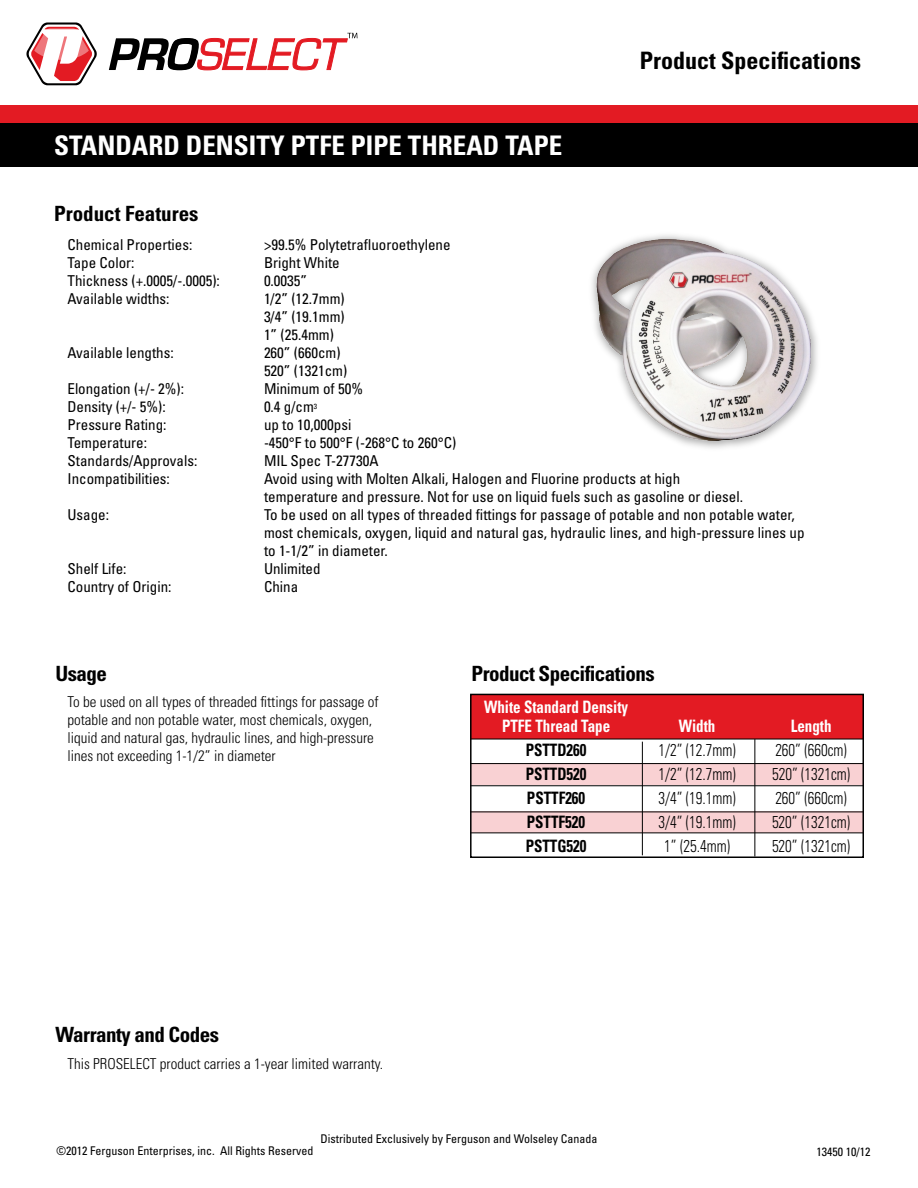
<style>
.page{position:relative;width:918px;height:1188px;background:#fff}
.page>*{position:absolute;margin:0;border:0;box-sizing:border-box;transform-origin:0 0}
.t1{font:700 condensed 27px "Univers LT Std";color:#fff}
.t2{font:700 condensed 24px "Univers LT Std";color:#000}
.t3{font:700 condensed 21px "Univers LT Std";letter-spacing:-.025em;color:#000}
.t4{font:700 condensed 21px "Univers LT Std";color:#000}
.t5{font:300 condensed 17.1px "Univers LT Std";color:#000;scale:.88 1}
.t6{font:700 condensed 17.1px/18.8px "Univers LT Std";color:#fff;text-align:center;scale:.88 1}
.t7{font:700 condensed 17.1px "Univers LT Std";color:#000;scale:.88 1}
.t8{font:condensed 15px/18px "Univers LT Std";color:#000}
.t9{font:300 condensed 15px/18px "Univers LT Std";color:#000}
.t10{font:condensed 12px "Univers LT Std";color:#000}
</style>
<div class="page">
<svg style="left:109px;top:33px;width:248px;height:38px"></svg>
<svg style="left:26px;top:22px;width:71px;height:63px"></svg>
<div style="left:0;top:106px;width:918px;height:18px;background:#e31b23"></div>
<div style="left:0;top:123px;width:918px;height:44px;background:#000"></div>
<div style="left:470px;top:695px;width:393px;height:44px;background:#e31b23"></div>
<div style="left:471px;top:764px;width:393px;height:21px;background:#f9d1d3"></div>
<div style="left:471px;top:812px;width:393px;height:21px;background:#f9d1d3"></div>
<div style="left:470px;top:694px;width:394px;height:164px;border:2px solid #000"></div>
<hr style="left:470px;top:763px;width:394px;height:1px;background:#000">
<hr style="left:470px;top:739px;width:394px;height:1px;background:#000">
<hr style="left:470px;top:785px;width:394px;height:1px;background:#000">
<hr style="left:470px;top:832px;width:394px;height:1px;background:#000">
<hr style="left:470px;top:812px;width:394px;height:1px;background:#000">
<hr style="left:642px;top:742px;width:1px;height:113px;background:#000">
<hr style="left:754px;top:739px;width:1px;height:117px;background:#000">
<img style="left:592px;top:235px;width:225px;height:213px">
<h1 class="t1" style="left:54px;top:128px;width:510px">STANDARD DENSITY PTFE PIPE THREAD TAPE</h1>
<h3 class="t4" style="left:54px;top:201px;width:146px">Product Features</h3>
<h2 class="t2" style="left:640px;top:45px;width:223px">Product Specifications</h2>
<p class="t8" style="left:68px;top:236px;width:126px">Chemical Properties:</p>
<p class="t8" style="left:264px;top:236px;width:188px">&gt;99.5% Polytetrafluoroethylene</p>
<p class="t8" style="left:68px;top:254px;width:69px">Tape Color:</p>
<p class="t8" style="left:264px;top:254px;width:77px">Bright White</p>
<p class="t8" style="left:68px;top:272px;width:154px">Thickness (+.0005/-.0005):</p>
<p class="t8" style="left:264px;top:272px;width:45px">0.0035”</p>
<p class="t8" style="left:68px;top:290px;width:104px">Available widths:</p>
<p class="t8" style="left:264px;top:290px;width:82px;text-align:justify">1/2” (12.7mm)<br>3/4” (19.1mm)<br>1” (25.4mm)</p>
<p class="t8" style="left:68px;top:344px;width:108px">Available lengths:</p>
<p class="t8" style="left:264px;top:344px;width:85px">260” (660cm)<br>520” (1321cm)</p>
<p class="t8" style="left:68px;top:380px;width:118px">Elongation (+/- 2%):</p>
<p class="t8" style="left:264px;top:380px;width:101px">Minimum of 50%</p>
<p class="t8" style="left:68px;top:398px;width:100px">Density (+/- 5%):</p>
<p class="t8" style="left:264px;top:398px;width:55px">0.4 g/cm<sup>3</sup></p>
<p class="t8" style="left:68px;top:416px;width:101px">Pressure Rating:</p>
<p class="t8" style="left:264px;top:416px;width:89px">up to 10,000psi</p>
<p class="t8" style="left:68px;top:434px;width:81px">Temperature:</p>
<p class="t8" style="left:264px;top:434px;width:194px">-450°F to 500°F (-268°C to 260°C)</p>
<p class="t8" style="left:68px;top:452px;width:131px">Standards/Approvals:</p>
<p class="t8" style="left:264px;top:452px;width:116px">MIL Spec T-27730A</p>
<p class="t8" style="left:68px;top:470px;width:104px">Incompatibilities:</p>
<p class="t8" style="left:264px;top:470px;width:481px">Avoid using with Molten Alkali, Halogen and Fluorine products at high temperature and pressure. Not for use on liquid fuels such as gasoline or diesel.</p>
<p class="t8" style="left:68px;top:506px;width:43px">Usage:</p>
<p class="t8" style="left:264px;top:506px;width:542px">To be used on all types of threaded fittings for passage of potable and non potable water, most chemicals, oxygen, liquid and natural gas, hydraulic lines, and high-pressure lines up to 1-1/2” in diameter.</p>
<p class="t8" style="left:68px;top:560px;width:61px">Shelf Life:</p>
<p class="t8" style="left:264px;top:560px;width:58px">Unlimited</p>
<p class="t8" style="left:68px;top:578px;width:106px">Country of Origin:</p>
<p class="t8" style="left:264px;top:578px;width:36px">China</p>
<h3 class="t3" style="left:55px;top:661px;width:53px">Usage</h3>
<h3 class="t3" style="left:472px;top:661px;width:185px">Product Specifications</h3>
<p class="t9" style="left:68px;top:693px;width:313px">To be used on all types of threaded fittings for passage of potable and non potable water, most chemicals, oxygen, liquid and natural gas, hydraulic lines, and high-pressure lines not exceeding 1-1/2” in diameter</p>
<h3 class="t3" style="left:55px;top:1022px;width:165px">Warranty and Codes</h3>
<p class="t9" style="left:68px;top:1055px;width:317px">This PROSELECT product carries a 1-year limited warranty.</p>
<p class="t6" style="left:484px;top:697px;width:165px">White Standard Density<br>PTFE Thread Tape</p>
<p class="t6" style="left:679px;top:716px;width:43px">Width</p>
<p class="t6" style="left:791px;top:716px;width:48px">Length</p>
<p class="t7" style="left:526px;top:739px;width:71px">PSTTD260</p>
<p class="t5" style="left:658px;top:739px;width:90px">1/2” (12.7mm)</p>
<p class="t5" style="left:775px;top:739px;width:83px">260” (660cm)</p>
<p class="t7" style="left:526px;top:763px;width:71px">PSTTD520</p>
<p class="t5" style="left:658px;top:763px;width:90px">1/2” (12.7mm)</p>
<p class="t5" style="left:772px;top:763px;width:90px">520” (1321cm)</p>
<p class="t7" style="left:527px;top:787px;width:68px">PSTTF260</p>
<p class="t5" style="left:658px;top:787px;width:90px">3/4” (19.1mm)</p>
<p class="t5" style="left:775px;top:787px;width:83px">260” (660cm)</p>
<p class="t7" style="left:527px;top:811px;width:68px">PSTTF520</p>
<p class="t5" style="left:658px;top:812px;width:90px">3/4” (19.1mm)</p>
<p class="t5" style="left:772px;top:812px;width:90px">520” (1321cm)</p>
<p class="t7" style="left:526px;top:835px;width:71px">PSTTG520</p>
<p class="t5" style="left:664px;top:836px;width:76px">1” (25.4mm)</p>
<p class="t5" style="left:772px;top:836px;width:90px">520” (1321cm)</p>
<p class="t10" style="left:57px;top:1143px;width:258px">©2012 Ferguson Enterprises, inc. All Rights Reserved</p>
<p class="t10" style="left:321px;top:1131px;width:278px">Distributed Exclusively by Ferguson and Wolseley Canada</p>
<p class="t10" style="left:817px;top:1144px;width:55px">13450 10/12</p>
</div>
